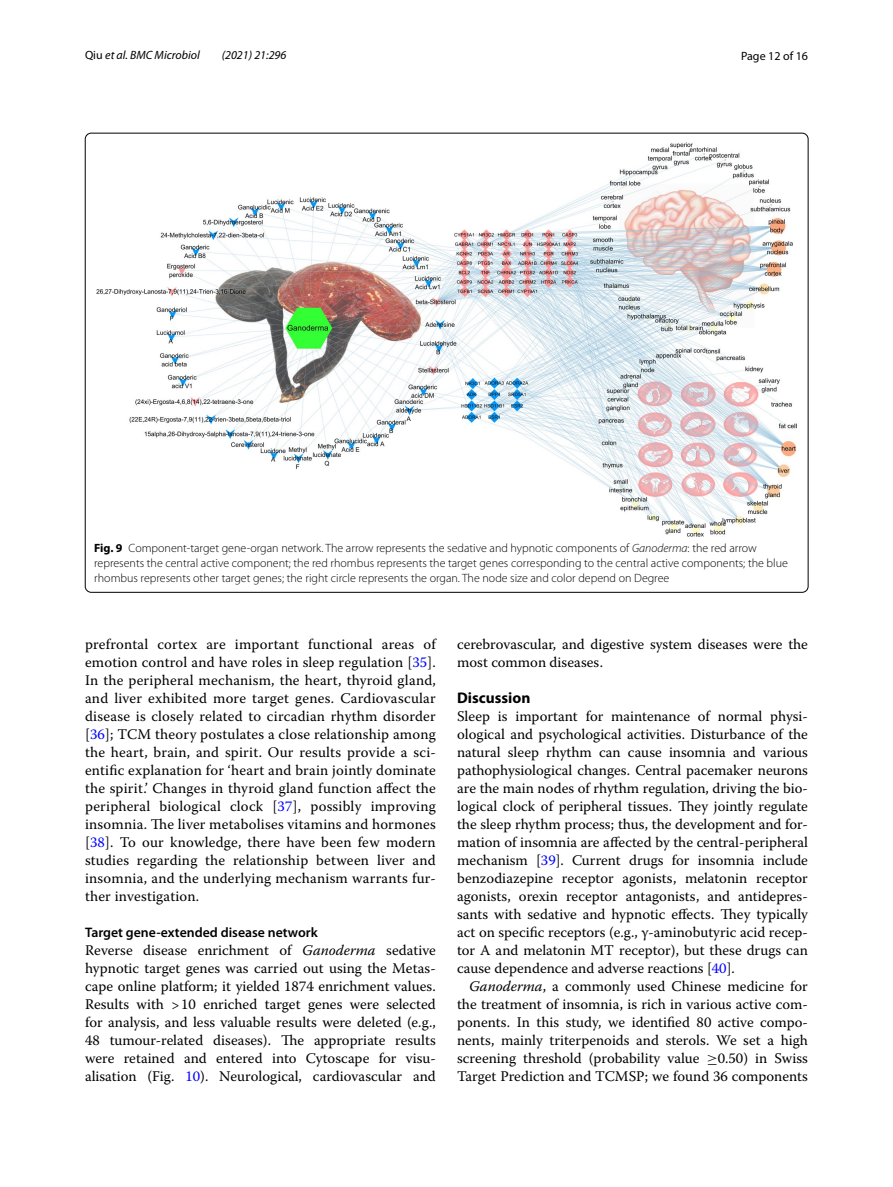
<style>
.page{position:relative;width:893px;height:1187px;background:#fff}
.page>*{position:absolute;margin:0;border:0;box-sizing:border-box;transform-origin:0 0}
.t1{font:700 15.45px "Myriad Pro";color:#000}
.t2{font:14.7px/18px "Warnock Pro";color:#000;text-align:justify}
.t3{font:600 13.8px "Myriad Pro";color:#000}
.t4{font:300 12px/15px "Myriad Pro";color:#000}
.t5{font:italic 12px "Myriad Pro";color:#000}
.t6{font:12px "Myriad Pro";color:#000}
.s1{font-style:normal}
.s2{font-weight:700}
.s3{font-style:italic}
.s4{color:#00f}
.s5{font-family:"MTSY"}
</style>
<div class="page">
<img style="left:96px;top:142px;width:701px;height:394px">
<p class="t5" style="left:85px;top:48px;width:116px"><span class="s1">Qiu</span> et al. BMC Microbiol</p>
<p class="t5" style="left:222px;top:48px;width:66px">(2021) 21:296</p>
<p class="t6" style="left:741px;top:48px;width:68px">Page 12 of 16</p>
<p class="t4" style="left:94px;top:540px;width:695px"><span class="s2">Fig. 9</span> Component-target gene-organ network. The arrow represents the sedative and hypnotic components of <span class="s3">Ganoderma</span>: the red arrow represents the central active component; the red rhombus represents the target genes corresponding to the central active components; the blue rhombus represents other target genes; the right circle represents the organ. The node size and color depend on Degree</p>
<p class="t2" style="left:85px;top:635px;width:352px">prefrontal cortex are important functional areas of emotion control and have roles in sleep regulation [<span class="s4">35</span>].<br>In the peripheral mechanism, the heart, thyroid gland, and liver exhibited more target genes. Cardiovascular disease is closely related to circadian rhythm disorder [<span class="s4">36</span>]; TCM theory postulates a close relationship among the heart, brain, and spirit. Our results provide a sci&shy;entific explanation for ‘heart and brain jointly dominate the spirit.’ Changes in thyroid gland function affect the peripheral biological clock [<span class="s4">37</span>], possibly improving insomnia. The liver metabolises vitamins and hormones [<span class="s4">38</span>]. To our knowledge, there have been few modern studies regarding the relationship between liver and insomnia, and the underlying mechanism warrants fur&shy;ther investigation.</p>
<p class="t3" style="left:85px;top:923px;width:234px">Target gene‑extended disease network</p>
<p class="t2" style="left:85px;top:941px;width:352px">Reverse disease enrichment of <span class="s3">Ganoderma</span> sedative hypnotic target genes was carried out using the Metas&shy;cape online platform; it yielded 1874 enrichment values.<br>Results with &gt;10 enriched target genes were selected for analysis, and less valuable results were deleted (e.g., 48 tumour-related diseases). The appropriate results were retained and entered into Cytoscape for visu&shy;alisation (Fig. <span class="s4">10</span>). Neurological, cardiovascular and</p>
<p class="t2" style="left:457px;top:635px;width:352px">cerebrovascular, and digestive system diseases were the most common diseases.</p>
<p class="t1" style="left:457px;top:688px;width:75px">Discussion</p>
<p class="t2" style="left:457px;top:707px;width:352px">Sleep is important for maintenance of normal physi&shy;ological and psychological activities. Disturbance of the natural sleep rhythm can cause insomnia and various pathophysiological changes. Central pacemaker neurons are the main nodes of rhythm regulation, driving the bio&shy;logical clock of peripheral tissues. They jointly regulate the sleep rhythm process; thus, the development and for&shy;mation of insomnia are affected by the central-peripheral mechanism [<span class="s4">39</span>]. Current drugs for insomnia include benzodiazepine receptor agonists, melatonin receptor agonists, orexin receptor antagonists, and antidepres&shy;sants with sedative and hypnotic effects. They typically act on specific receptors (e.g., γ-aminobutyric acid recep&shy;tor A and melatonin MT receptor), but these drugs can cause dependence and adverse reactions [<span class="s4">40</span>].</p>
<p class="t2" style="left:457px;top:977px;width:352px;text-indent:12px"><span class="s3">Ganoderma</span>, a commonly used Chinese medicine for the treatment of insomnia, is rich in various active com&shy;ponents. In this study, we identified 80 active compo&shy;nents, mainly triterpenoids and sterols. We set a high screening threshold (probability value <span class="s5">≥</span>0.50) in Swiss Target Prediction and TCMSP; we found 36 components</p>
</div>
